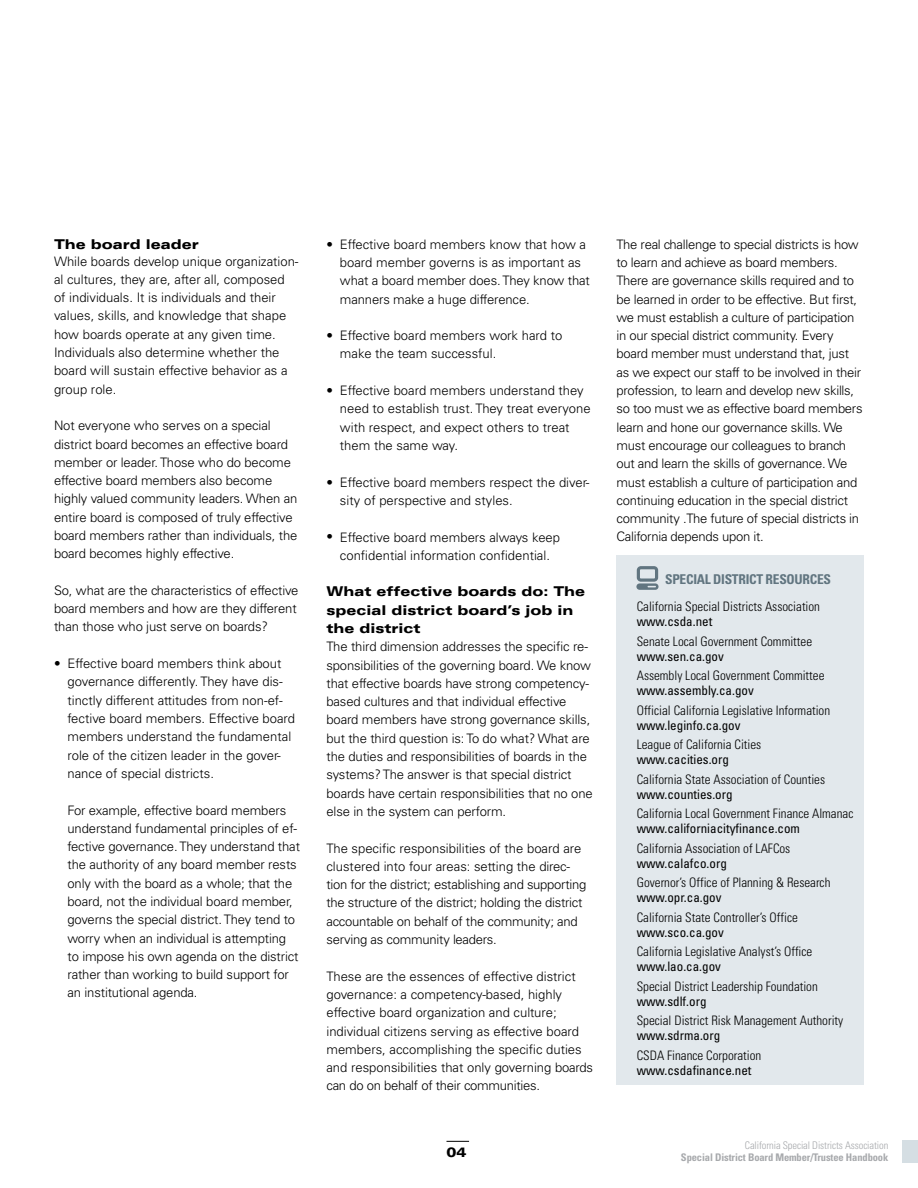
<style>
.page{position:relative;width:918px;height:1188px;background:#fff}
.page>*{position:absolute;margin:0;border:0;box-sizing:border-box;transform-origin:0 0}
.t1{font:900 expanded 13.5px/18.3px "Univers LT Std";color:#000}
.t2{font:700 condensed 13.5px "Univers LT Std";color:#617580}
.t3{font:300 13.05px/18.3px "Univers LT Std";letter-spacing:-.01em;color:#000}
.t4{font:300 condensed 13.05px "Univers LT Std";color:#000}
.t5{font:condensed 13.05px "Univers LT Std";color:#000}
.t6{font:700 condensed 10.5px "Univers LT Std";letter-spacing:-.01em;color:#a7a9ac}
.t7{font:300 condensed 10.5px "Univers LT Std";letter-spacing:-.01em;color:#a7a9ac}
</style>
<div class="page">
<div style="left:902px;top:1140px;width:16px;height:22px;background:#d5dee3"></div>
<div style="left:616px;top:555px;width:248px;height:530px;background:#e2e8ec"></div>
<svg style="left:636px;top:566px;width:23px;height:24px"></svg>
<svg style="left:447px;top:1141px;width:22px;height:1px"></svg>
<p class="t1" style="left:54px;top:235px;width:146px">The board leader</p>
<p class="t3" style="left:54px;top:252px;width:246px">While boards develop unique organization&shy;al cultures, they are, after all, composed of individuals. It is individuals and their values, skills, and knowledge that shape how boards operate at any given time.<br>Individuals also determine whether the board will sustain effective behavior as a group role.</p>
<p class="t3" style="left:54px;top:416px;width:245px">Not everyone who serves on a special district board becomes an effective board member or leader. Those who do become effective board members also become highly valued community leaders. When an entire board is composed of truly effective board members rather than individuals, the board becomes highly effective.</p>
<p class="t3" style="left:54px;top:581px;width:246px">So, what are the characteristics of effective board members and how are they different than those who just serve on boards?</p>
<p class="t3" style="left:67px;top:654px;width:229px;text-indent:-13px">• Effective board members think about governance differently. They have dis&shy;tinctly different attitudes from non-ef&shy;fective board members. Effective board members understand the fundamental role of the citizen leader in the gover&shy;nance of special districts.</p>
<p class="t3" style="left:68px;top:801px;width:234px">For example, effective board members understand fundamental principles of ef&shy;fective governance. They understand that the authority of any board member rests only with the board as a whole; that the board, not the individual board member, governs the special district. They tend to worry when an individual is attempting to impose his own agenda on the district rather than working to build support for an institutional agenda.</p>
<p class="t3" style="left:340px;top:235px;width:252px;text-indent:-13px">• Effective board members know that how a board member governs is as important as what a board member does. They know that manners make a huge difference.</p>
<p class="t3" style="left:340px;top:326px;width:224px;text-indent:-13px">• Effective board members work hard to make the team successful.</p>
<p class="t3" style="left:340px;top:381px;width:252px;text-indent:-13px">• Effective board members understand they need to establish trust. They treat everyone with respect, and expect others to treat them the same way.</p>
<p class="t3" style="left:340px;top:473px;width:251px;text-indent:-14px">• Effective board members respect the diver&shy;sity of perspective and styles.</p>
<p class="t3" style="left:326px;top:528px;width:235px;text-align:center">• Effective board members always keep confidential information confidential.</p>
<p class="t1" style="left:326px;top:582px;width:260px">What effective boards do: The special district board’s job in the district</p>
<p class="t3" style="left:326px;top:638px;width:268px">The third dimension addresses the specific re&shy;sponsibilities of the governing board. We know that effective boards have strong competency&shy;based cultures and that individual effective board members have strong governance skills, but the third question is: To do what? What are the duties and responsibilities of boards in the systems? The answer is that special district boards have certain responsibilities that no one else in the system can perform.</p>
<p class="t3" style="left:326px;top:839px;width:261px">The specific responsibilities of the board are clustered into four areas: setting the direc&shy;tion for the district; establishing and supporting the structure of the district; holding the district accountable on behalf of the community; and serving as community leaders.</p>
<p class="t3" style="left:326px;top:967px;width:268px">These are the essences of effective district governance: a competency-based, highly effective board organization and culture; individual citizens serving as effective board members, accomplishing the specific duties and responsibilities that only governing boards can do on behalf of their communities.</p>
<p class="t1" style="left:447px;top:1143px;width:21px">04</p>
<p class="t3" style="left:617px;top:235px;width:248px">The real challenge to special districts is how to learn and achieve as board members.<br>There are governance skills required and to be learned in order to be effective. But first, we must establish a culture of participation in our special district community. Every board member must understand that, just as we expect our staff to be involved in their profession, to learn and develop new skills, so too must we as effective board members learn and hone our governance skills. We must encourage our colleagues to branch out and learn the skills of governance. We must establish a culture of participation and continuing education in the special district community .The future of special districts in California depends upon it.</p>
<p class="t2" style="left:665px;top:571px;width:8px">special</p>
<p class="t2" style="left:713px;top:571px;width:8px">district</p>
<p class="t2" style="left:766px;top:571px;width:9px">resources</p>
<p class="t4" style="left:637px;top:599px;width:185px">California Special Districts Association</p>
<p class="t5" style="left:637px;top:613px;width:77px">www.csda.net</p>
<p class="t4" style="left:637px;top:633px;width:177px">Senate Local Government Committee</p>
<p class="t5" style="left:637px;top:648px;width:89px">www.sen.ca.gov</p>
<p class="t4" style="left:637px;top:668px;width:189px">Assembly Local Government Committee</p>
<p class="t5" style="left:637px;top:682px;width:119px">www.assembly.ca.gov</p>
<p class="t4" style="left:637px;top:702px;width:195px">Official California Legislative Information</p>
<p class="t5" style="left:637px;top:717px;width:105px">www.leginfo.ca.gov</p>
<p class="t4" style="left:637px;top:737px;width:126px">League of California Cities</p>
<p class="t5" style="left:637px;top:751px;width:94px">www.cacities.org</p>
<p class="t4" style="left:637px;top:771px;width:190px">California State Association of Counties</p>
<p class="t5" style="left:637px;top:786px;width:97px">www.counties.org</p>
<p class="t4" style="left:637px;top:806px;width:218px">California Local Government Finance Almanac</p>
<p class="t5" style="left:637px;top:820px;width:165px">www.californiacityfinance.com</p>
<p class="t4" style="left:637px;top:840px;width:155px">California Association of LAFCos</p>
<p class="t5" style="left:637px;top:855px;width:92px">www.calafco.org</p>
<p class="t4" style="left:637px;top:875px;width:195px">Governor’s Office of Planning &amp; Research</p>
<p class="t5" style="left:637px;top:889px;width:86px">www.opr.ca.gov</p>
<p class="t4" style="left:637px;top:909px;width:163px">California State Controller’s Office</p>
<p class="t5" style="left:637px;top:924px;width:89px">www.sco.ca.gov</p>
<p class="t4" style="left:637px;top:944px;width:177px">California Legislative Analyst’s Office</p>
<p class="t5" style="left:637px;top:958px;width:86px">www.lao.ca.gov</p>
<p class="t4" style="left:637px;top:978px;width:183px">Special District Leadership Foundation</p>
<p class="t5" style="left:637px;top:993px;width:71px">www.sdlf.org</p>
<p class="t4" style="left:637px;top:1013px;width:208px">Special District Risk Management Authority</p>
<p class="t5" style="left:637px;top:1027px;width:85px">www.sdrma.org</p>
<p class="t4" style="left:637px;top:1047px;width:126px">CSDA Finance Corporation</p>
<p class="t5" style="left:637px;top:1062px;width:116px">www.csdafinance.net</p>
<p class="t7" style="left:745px;top:1139px;width:145px">California Special Districts Association</p>
<p class="t6" style="left:681px;top:1150px;width:209px">Special District Board Member/Trustee Handbook</p>
</div>
